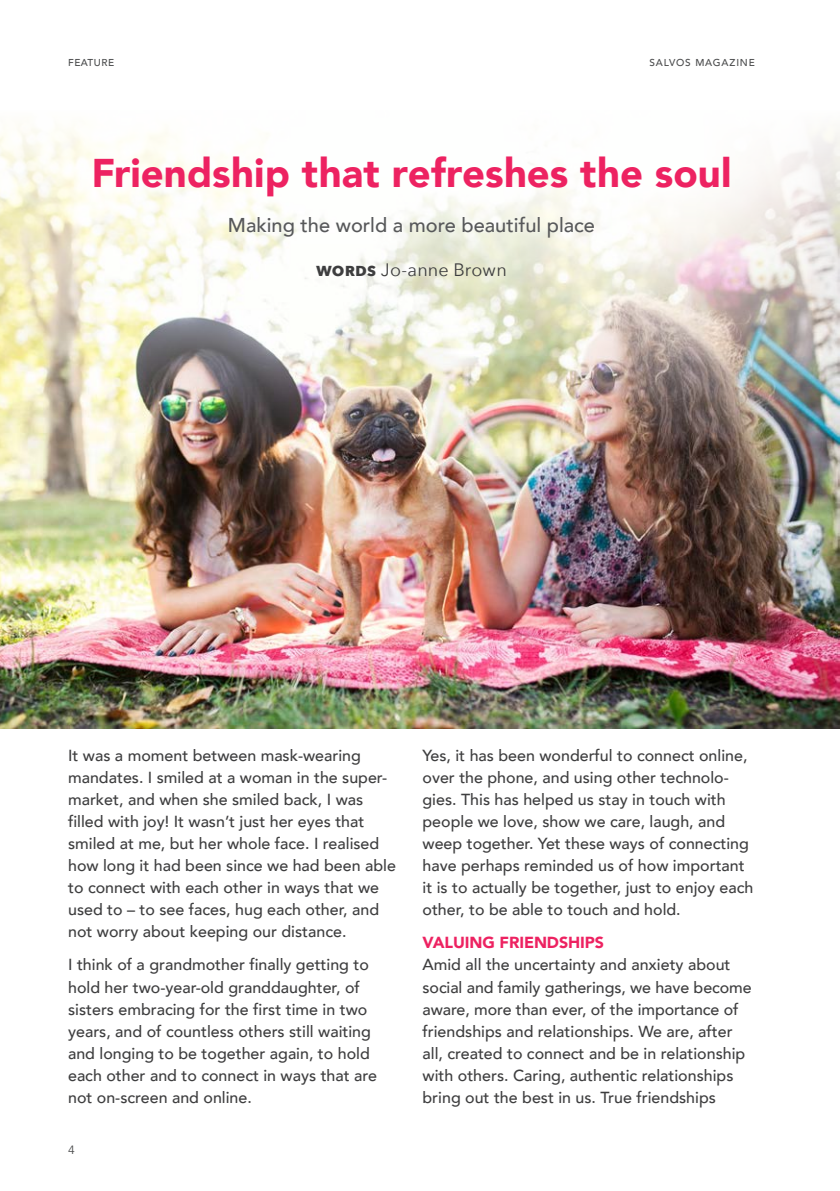
<style>
.page{position:relative;width:840px;height:1191px;background:#fff}
.page>*{position:absolute;margin:0;border:0;box-sizing:border-box;transform-origin:0 0}
.Salvos_Header{font:900 40px "Avenir";color:#ed2261}
.Salvos_Subhead{font:500 20px "Avenir";color:#57585a}
.Salvos_By-Line{font:18px "Avenir Next";letter-spacing:.005em;color:#3e3e3f}
.Salvos_Body{font:500 16px/22px "Avenir";color:#3e3e3f}
.Intext_Subhead{font:900 16px "Avenir";letter-spacing:-.005em;color:#ed2261}
.t1{font:12px "Avenir";color:#4b4c4d}
.Page_name_-_Left{font:500 10px "Avenir";letter-spacing:.08em;color:#4b4c4d}
.Page_name_-_Left-2{font:500 10px "Avenir";letter-spacing:.06em;color:#4b4c4d}
.s1{font-weight:700}
</style>
<div class="page">
<img style="left:0;top:124px;width:839px;height:604px">
<p class="Page_name_-_Left-2" style="left:68px;top:54px;width:47px">FEATU RE</p>
<p class="Page_name_-_Left" style="left:649px;top:54px;width:107px">SALVOS MAGAZINE</p>
<p class="Salvos_Header" style="left:91px;top:139px;width:641px">Friendship that refreshes the soul</p>
<p class="Salvos_Subhead" style="left:228px;top:207px;width:368px">Making the world a more beautiful place</p>
<p class="Salvos_By-Line" style="left:316px;top:259px;width:192px"><span class="s1">WORDS</span> Jo-anne Brown</p>
<p class="Salvos_Body" style="left:68px;top:743px;width:329px">It was a moment between mask-wearing mandates. I smiled at a woman in the super&shy;market, and when she smiled back, I was filled with joy! It wasn’t just her eyes that smiled at me, but her whole face. I realised how long it had been since we had been able to connect with each other in ways that we used to – to see faces, hug each other, and not worry about keeping our distance.</p>
<p class="Salvos_Body" style="left:68px;top:953px;width:310px">I think of a grandmother finally getting to hold her two-year-old granddaughter, of sisters embracing for the first time in two years, and of countless others still waiting and longing to be together again, to hold each other and to connect in ways that are not on-screen and online.</p>
<p class="t1" style="left:68px;top:1142px;width:8px">4</p>
<p class="Salvos_Body" style="left:422px;top:743px;width:332px">Yes, it has been wonderful to connect online, over the phone, and using other technolo&shy;gies. This has helped us stay in touch with people we love, show we care, laugh, and weep together. Yet these ways of connecting have perhaps reminded us of how important it is to actually be together, just to enjoy each other, to be able to touch and hold.</p>
<p class="Intext_Subhead" style="left:422px;top:929px;width:183px">VALUING FRIENDSHIPS</p>
<p class="Salvos_Body" style="left:422px;top:953px;width:330px">Amid all the uncertainty and anxiety about social and family gatherings, we have become aware, more than ever, of the importance of friendships and relationships. We are, after all, created to connect and be in relationship with others. Caring, authentic relationships bring out the best in us. True friendships</p>
</div>
